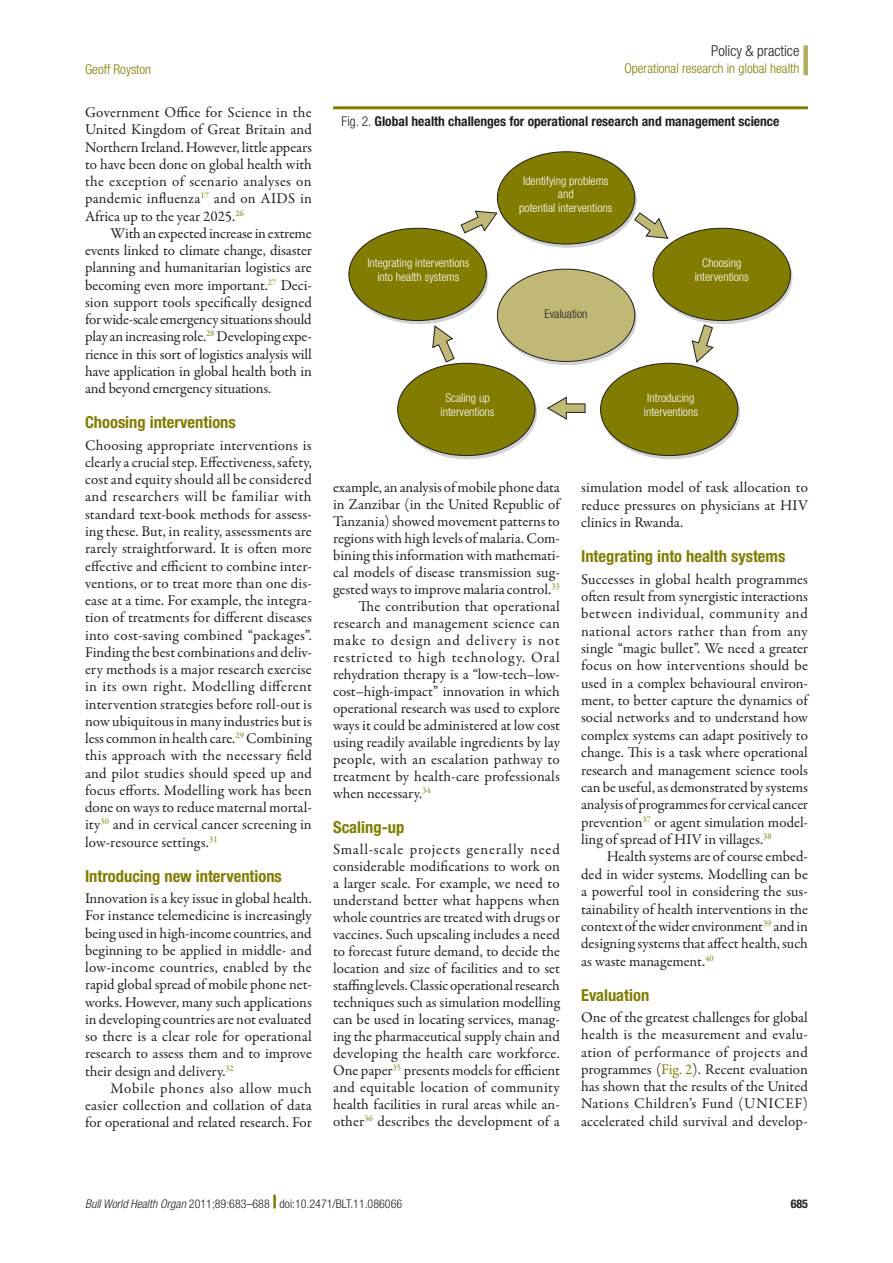
<style>
.page{position:relative;width:893px;height:1263px;background:#fff}
.page>*{position:absolute;margin:0;border:0;box-sizing:border-box;transform-origin:0 0}
.t1{font:700 condensed 16.5px "Helvetica Neue LT Std";color:#827c00}
.t2{font:15px/17.2px "Garamond Premr Pro";color:#231f20;text-align:justify}
.t3{font:15px "Garamond Premr Pro";letter-spacing:.02em;color:#231f20}
.t4{font:15px "Garamond Premr Pro";letter-spacing:.05em;color:#231f20}
.t5{font:15px "Garamond Premr Pro";letter-spacing:.055em;color:#231f20}
.t6{font:300 condensed 15px "Helvetica Neue LT Std";color:#231f20}
.t7{font:700 condensed 13.5px "Helvetica Neue LT Std";color:#231f20}
.t8{font:300 condensed 13.5px "Helvetica Neue LT Std";color:#827c00}
.t9{font:300 condensed 12px/13.5px "Helvetica Neue LT Std";color:#fff;text-align:center}
.t10{font:300 condensed 12px "Helvetica Neue LT Std";color:#231f20}
.t11{font:700 condensed 12px "Helvetica Neue LT Std";color:#231f20}
.s1{font-weight:300}
.s2{color:#827c00}
.s3{font-style:italic}
.s4{font-weight:800;font-stretch:expanded;font-size:18px;color:#827c00}
</style>
<div class="page">
<div style="left:803px;top:45px;width:5px;height:30px;background:#b2ac5f"></div>
<hr style="left:333px;top:106px;width:475px;height:3px;background:#827c00">
<svg style="left:499px;top:155px;width:137px;height:92px"></svg>
<svg style="left:654px;top:231px;width:138px;height:93px"></svg>
<svg style="left:499px;top:272px;width:137px;height:93px"></svg>
<svg style="left:350px;top:231px;width:138px;height:93px"></svg>
<svg style="left:399px;top:366px;width:138px;height:93px"></svg>
<svg style="left:602px;top:366px;width:137px;height:93px"></svg>
<div style="left:497px;top:152px;width:138px;height:92px;background:#827c00;border-radius:50%"></div>
<div style="left:653px;top:228px;width:137px;height:93px;background:#827c00;border-radius:50%"></div>
<div style="left:497px;top:269px;width:138px;height:92px;background:#bfb975;border-radius:50%"></div>
<div style="left:349px;top:228px;width:137px;height:93px;background:#827c00;border-radius:50%"></div>
<div style="left:398px;top:363px;width:137px;height:93px;background:#827c00;border-radius:50%"></div>
<div style="left:601px;top:363px;width:137px;height:93px;background:#827c00;border-radius:50%"></div>
<svg style="left:460px;top:210px;width:38px;height:24px"></svg>
<svg style="left:634px;top:212px;width:35px;height:27px"></svg>
<svg style="left:691px;top:324px;width:23px;height:39px"></svg>
<svg style="left:547px;top:396px;width:39px;height:24px"></svg>
<svg style="left:432px;top:325px;width:23px;height:38px"></svg>
<p class="t6" style="left:711px;top:42px;width:90px">Policy &amp; practice</p>
<p class="t8" style="left:85px;top:62px;width:68px">Geoff Royston</p>
<p class="t8" style="left:624px;top:60px;width:177px">Operational research in global health</p>
<p class="t2" style="left:85px;top:104px;width:228px">Government Office for Science in the United Kingdom of Great Britain and Northern Ireland. However, little appears to have been done on global health with the exception of scenario analyses on pandemic influenza<sup>17</sup> and on AIDS in Africa up to the year 2025.<sup>26</sup></p>
<p class="t2" style="left:85px;top:225px;width:228px;text-indent:26px">With an expected increase in extreme events linked to climate change, disaster planning and humanitarian logistics are becoming even more important.<sup>27</sup> Deci&shy;sion support tools specifically designed for wide-scale emergency situations should play an increasing role.<sup>28</sup> Developing expe&shy;rience in this sort of logistics analysis will have application in global health both in and beyond emergency situations.</p>
<p class="t1" style="left:85px;top:412px;width:152px">Choosing interventions</p>
<p class="t2" style="left:85px;top:437px;width:228px">Choosing appropriate interventions is clearly a crucial step. Effectiveness, safety, cost and equity should all be considered and researchers will be familiar with standard text-book methods for assess&shy;ing these. But, in reality, assessments are rarely straightforward. It is often more effective and efficient to combine inter&shy;ventions, or to treat more than one dis&shy;ease at a time. For example, the integra&shy;tion of treatments for different diseases into cost-saving combined “packages”.<br>Finding the best combinations and deliv&shy;ery methods is a major research exercise in its own right. Modelling different intervention strategies before roll-out is now ubiquitous in many industries but is less common in health care.<sup>29</sup> Combining this approach with the necessary field and pilot studies should speed up and focus efforts. Modelling work has been done on ways to reduce maternal mortal&shy;ity<sup>30</sup> and in cervical cancer screening in low-resource settings.<sup>31</sup></p>
<p class="t1" style="left:85px;top:866px;width:198px">Introducing new interventions</p>
<p class="t2" style="left:85px;top:890px;width:228px">Innovation is a key issue in global health.<br>For instance telemedicine is increasingly being used in high-income countries, and beginning to be applied in middle- and low-income countries, enabled by the rapid global spread of mobile phone net&shy;works. However, many such applications in developing countries are not evaluated so there is a clear role for operational research to assess them and to improve their design and delivery.<sup>32</sup></p>
<p class="t2" style="left:85px;top:1080px;width:228px;text-indent:26px">Mobile phones also allow much easier collection and collation of data for operational and related research. For</p>
<p class="t7" style="left:342px;top:113px;width:439px"><span class="s1">Fig. 2.</span> Global health challenges for operational research and management science</p>
<p class="t9" style="left:367px;top:256px;width:104px">Integrating interventions into health systems</p>
<p class="t9" style="left:519px;top:174px;width:95px">Identifying problems and<br>potential interventions</p>
<p class="t10" style="left:544px;top:306px;width:45px">Evaluation</p>
<p class="t9" style="left:695px;top:256px;width:56px">Choosing interventions</p>
<p class="t9" style="left:440px;top:391px;width:56px">Scaling up interventions</p>
<p class="t9" style="left:644px;top:391px;width:56px;text-align:left">Introducing interventions</p>
<p class="t2" style="left:333px;top:479px;width:228px">example, an analysis of mobile phone data</p>
<p class="t2" style="left:333px;top:496px;width:228px">in Zanzibar (in the United Republic of</p>
<p class="t2" style="left:333px;top:513px;width:228px">Tanzania) showed movement patterns to</p>
<p class="t2" style="left:333px;top:530px;width:228px">regions with high levels of malaria. Com-</p>
<p class="t2" style="left:333px;top:547px;width:228px">bining this information with mathemati-</p>
<p class="t2" style="left:333px;top:564px;width:228px">cal models of disease transmission sug-</p>
<p class="t2" style="left:333px;top:581px;width:228px">gested ways to improve malaria control.<sup>33</sup></p>
<p class="t2" style="left:359px;top:598px;width:203px">The contribution that operational</p>
<p class="t3" style="left:333px;top:614px;width:228px">research and management science can</p>
<p class="t5" style="left:333px;top:631px;width:228px">make to design and delivery is not</p>
<p class="t4" style="left:333px;top:648px;width:228px">restricted to high technology. Oral</p>
<p class="t2" style="left:333px;top:666px;width:228px">rehydration therapy is a “low-tech–low-</p>
<p class="t2" style="left:333px;top:683px;width:228px">cost–high-impact” innovation in which</p>
<p class="t2" style="left:333px;top:700px;width:228px">operational research was used to explore</p>
<p class="t2" style="left:333px;top:717px;width:228px">ways it could be administered at low cost</p>
<p class="t2" style="left:333px;top:734px;width:228px">using readily available ingredients by lay</p>
<p class="t2" style="left:333px;top:751px;width:228px">people, with an escalation pathway to</p>
<p class="t2" style="left:333px;top:767px;width:228px">treatment by health-care professionals</p>
<p class="t2" style="left:333px;top:784px;width:99px">when necessary.<sup>34</sup></p>
<p class="t1" style="left:333px;top:817px;width:73px">Scaling-up</p>
<p class="t2" style="left:333px;top:841px;width:228px">Small-scale projects generally need considerable modifications to work on a larger scale. For example, we need to understand better what happens when whole countries are treated with drugs or vaccines. Such upscaling includes a need to forecast future demand, to decide the location and size of facilities and to set staffing levels. Classic operational research techniques such as simulation modelling can be used in locating services, manag&shy;ing the pharmaceutical supply chain and developing the health care workforce.<br>One paper<sup>35</sup> presents models for efficient and equitable location of community health facilities in rural areas while an&shy;other<sup>36</sup> describes the development of a</p>
<p class="t2" style="left:581px;top:479px;width:228px">simulation model of task allocation to reduce pressures on physicians at HIV clinics in Rwanda.</p>
<p class="t1" style="left:581px;top:546px;width:206px">Integrating into health systems</p>
<p class="t2" style="left:581px;top:570px;width:228px">Successes in global health programmes often result from synergistic interactions between individual, community and national actors rather than from any single “magic bullet”. We need a greater focus on how interventions should be used in a complex behavioural environ&shy;ment, to better capture the dynamics of social networks and to understand how complex systems can adapt positively to change. This is a task where operational research and management science tools can be useful, as demonstrated by systems analysis of programmes for cervical cancer prevention<sup>37</sup> or agent simulation model&shy;ling of spread of HIV in villages.<sup>38</sup></p>
<p class="t2" style="left:581px;top:848px;width:228px;text-indent:26px">Health systems are of course embed&shy;ded in wider systems. Modelling can be a powerful tool in considering the sus&shy;tainability of health interventions in the context of the wider environment<sup>39</sup> and in designing systems that affect health, such as waste management.<sup>40</sup></p>
<p class="t1" style="left:581px;top:985px;width:70px">Evaluation</p>
<p class="t2" style="left:581px;top:1009px;width:228px">One of the greatest challenges for global health is the measurement and evalu&shy;ation of performance of projects and programmes (<span class="s2">Fig. 2</span>). Recent evaluation has shown that the results of the United Nations Children’s Fund (UNICEF) accelerated child survival and develop-</p>
<p class="t10" style="left:85px;top:1197px;width:319px"><span class="s3">Bull World Health Organ</span> 2011;89:683–688 <span class="s4">|</span> doi:10.2471/BLT.11.086066</p>
<p class="t11" style="left:791px;top:1196px;width:19px">685</p>
</div>
